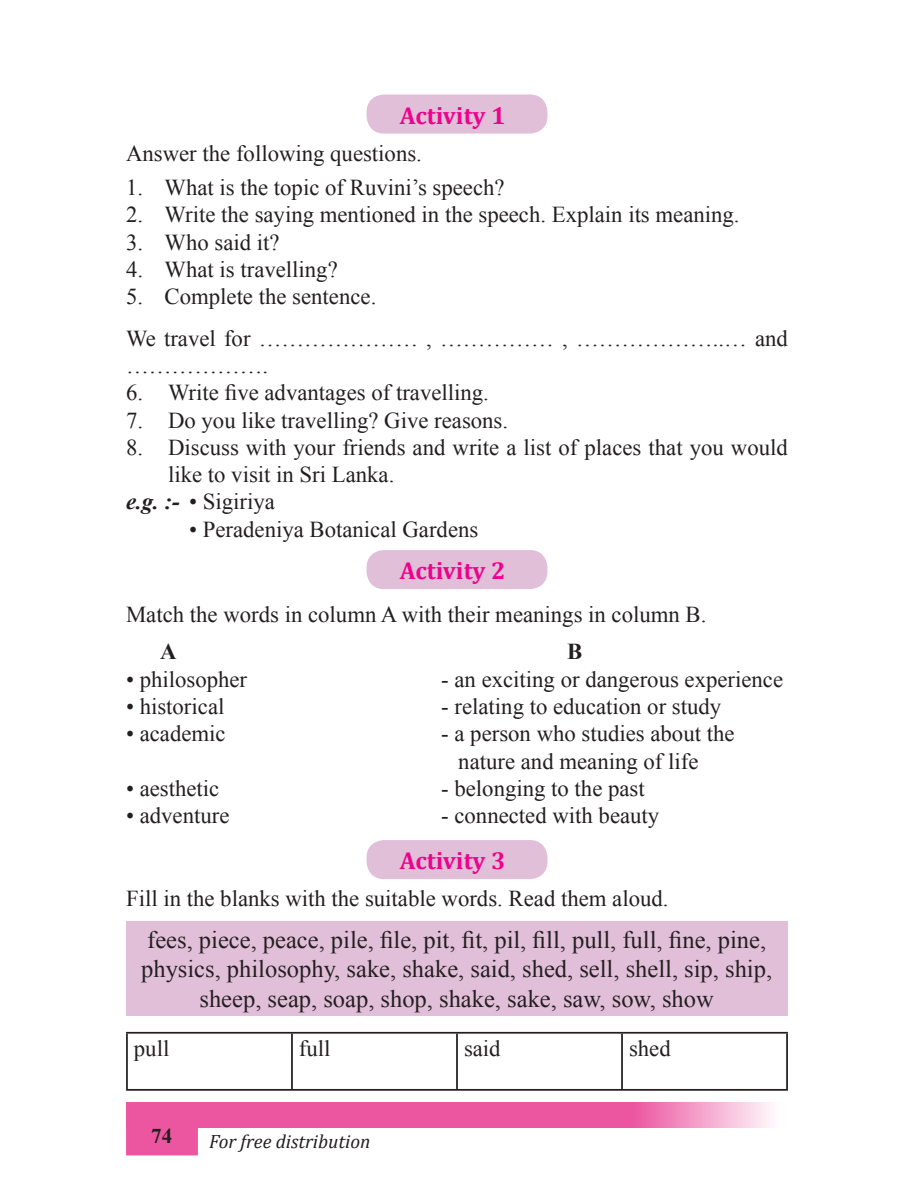
<style>
.page{position:relative;width:914px;height:1197px;background:#fff}
.page>*{position:absolute;margin:0;border:0;box-sizing:border-box;transform-origin:0 0}
.t1{font:24.5px/29.4px "Times New Roman";color:#231f20;text-align:center}
.t2{font:700 24.5px "Cambria";color:#ed028c}
.t3{font:22.75px/41.3px "Times New Roman";color:#231f20}
.t4{font:700 22.75px "Times New Roman";color:#231f20}
.t5{font:700 21px "Times New Roman";color:#231f20}
.t6{font:italic 19.25px "Cambria";color:#231f20}
.s1{font-weight:700;font-style:italic}
</style>
<div class="page">
<div style="left:126px;top:1102px;width:72px;height:53px;background:#ec56a0"></div>
<svg style="left:126px;top:1102px;width:645px;height:26px;background:#ed66a9"></svg>
<div style="left:366px;top:94px;width:181px;height:40px;background:#e2bfd9;border-radius:18px"></div>
<div style="left:366px;top:550px;width:181px;height:39px;background:#e2bfd9;border-radius:18px"></div>
<div style="left:366px;top:840px;width:181px;height:39px;background:#e2bfd9;border-radius:18px"></div>
<div style="left:126px;top:921px;width:661px;height:95px;background:#e2bfd9"></div>
<hr style="left:126px;top:1032px;width:166px;height:2px;background:#231f20">
<hr style="left:126px;top:1034px;width:2px;height:55px;background:#231f20">
<hr style="left:292px;top:1032px;width:165px;height:2px;background:#231f20">
<hr style="left:291px;top:1034px;width:2px;height:55px;background:#231f20">
<hr style="left:457px;top:1032px;width:165px;height:2px;background:#231f20">
<hr style="left:456px;top:1034px;width:2px;height:55px;background:#231f20">
<hr style="left:622px;top:1032px;width:166px;height:2px;background:#231f20">
<hr style="left:621px;top:1034px;width:2px;height:55px;background:#231f20">
<hr style="left:786px;top:1034px;width:2px;height:55px;background:#231f20">
<hr style="left:126px;top:1089px;width:166px;height:2px;background:#231f20">
<hr style="left:292px;top:1089px;width:165px;height:2px;background:#231f20">
<hr style="left:457px;top:1089px;width:165px;height:2px;background:#231f20">
<hr style="left:622px;top:1089px;width:166px;height:2px;background:#231f20">
<p class="t2" style="left:400px;top:98px;width:107px">Activity 1</p>
<p class="t3" style="left:126px;top:132px;width:297px">Answer the following questions.</p>
<p class="t3" style="left:126px;top:166px;width:380px">1. What is the topic of Ruvini’s speech?</p>
<p class="t3" style="left:126px;top:193px;width:615px">2. Write the saying mentioned in the speech. Explain its meaning.</p>
<p class="t3" style="left:126px;top:221px;width:155px">3. Who said it?</p>
<p class="t3" style="left:126px;top:248px;width:213px">4. What is travelling?</p>
<p class="t3" style="left:126px;top:275px;width:663px">5. Complete the sentence.<br>We travel for ………………… , …………… , ………………..… and</p>
<p class="t3" style="left:126px;top:344px;width:144px">……………….</p>
<p class="t3" style="left:126px;top:371px;width:364px">6. Write five advantages of travelling.</p>
<p class="t3" style="left:126px;top:399px;width:383px">7. Do you like travelling? Give reasons.</p>
<p class="t3" style="left:126px;top:426px;width:663px">8. Discuss with your friends and write a list of places that you would</p>
<p class="t3" style="left:168px;top:453px;width:228px">like to visit in Sri Lanka.</p>
<p class="t3" style="left:126px;top:480px;width:150px"><span class="s1">e.g. :-</span> • Sigiriya</p>
<p class="t3" style="left:189px;top:508px;width:291px">• Peradeniya Botanical Gardens</p>
<p class="t2" style="left:400px;top:553px;width:107px">Activity 2</p>
<p class="t3" style="left:126px;top:593px;width:582px">Match the words in column A with their meanings in column B.</p>
<p class="t4" style="left:160px;top:635px;width:18px">A</p>
<p class="t4" style="left:567px;top:635px;width:17px">B</p>
<p class="t3" style="left:126px;top:658px;width:123px">• philosopher</p>
<p class="t3" style="left:441px;top:658px;width:343px">- an exciting or dangerous experience</p>
<p class="t3" style="left:126px;top:685px;width:100px">• historical</p>
<p class="t3" style="left:441px;top:685px;width:281px">- relating to education or study</p>
<p class="t3" style="left:126px;top:712px;width:101px">• academic</p>
<p class="t3" style="left:458px;top:719px;width:278px;line-height:27.3px;text-indent:-17px">- a person who studies about the nature and meaning of life</p>
<p class="t3" style="left:126px;top:767px;width:95px">• aesthetic</p>
<p class="t3" style="left:441px;top:767px;width:205px">- belonging to the past</p>
<p class="t3" style="left:126px;top:794px;width:105px">• adventure</p>
<p class="t3" style="left:441px;top:794px;width:219px">- connected with beauty</p>
<p class="t2" style="left:400px;top:843px;width:107px">Activity 3</p>
<p class="t3" style="left:126px;top:877px;width:544px">Fill in the blanks with the suitable words. Read them aloud.</p>
<p class="t1" style="left:141px;top:924px;width:632px">fees, piece, peace, pile, file, pit, fit, pil, fill, pull, full, fine, pine, physics, philosophy, sake, shake, said, shed, sell, shell, sip, ship, sheep, seap, soap, shop, shake, sake, saw, sow, show</p>
<p class="t3" style="left:134px;top:1027px;width:37px">pull</p>
<p class="t3" style="left:299px;top:1027px;width:33px">full</p>
<p class="t3" style="left:464px;top:1027px;width:38px">said</p>
<p class="t3" style="left:629px;top:1027px;width:43px">shed</p>
<p class="t5" style="left:151px;top:1121px;width:22px">74</p>
<p class="t6" style="left:209px;top:1128px;width:163px">For free distribution</p>
</div>
